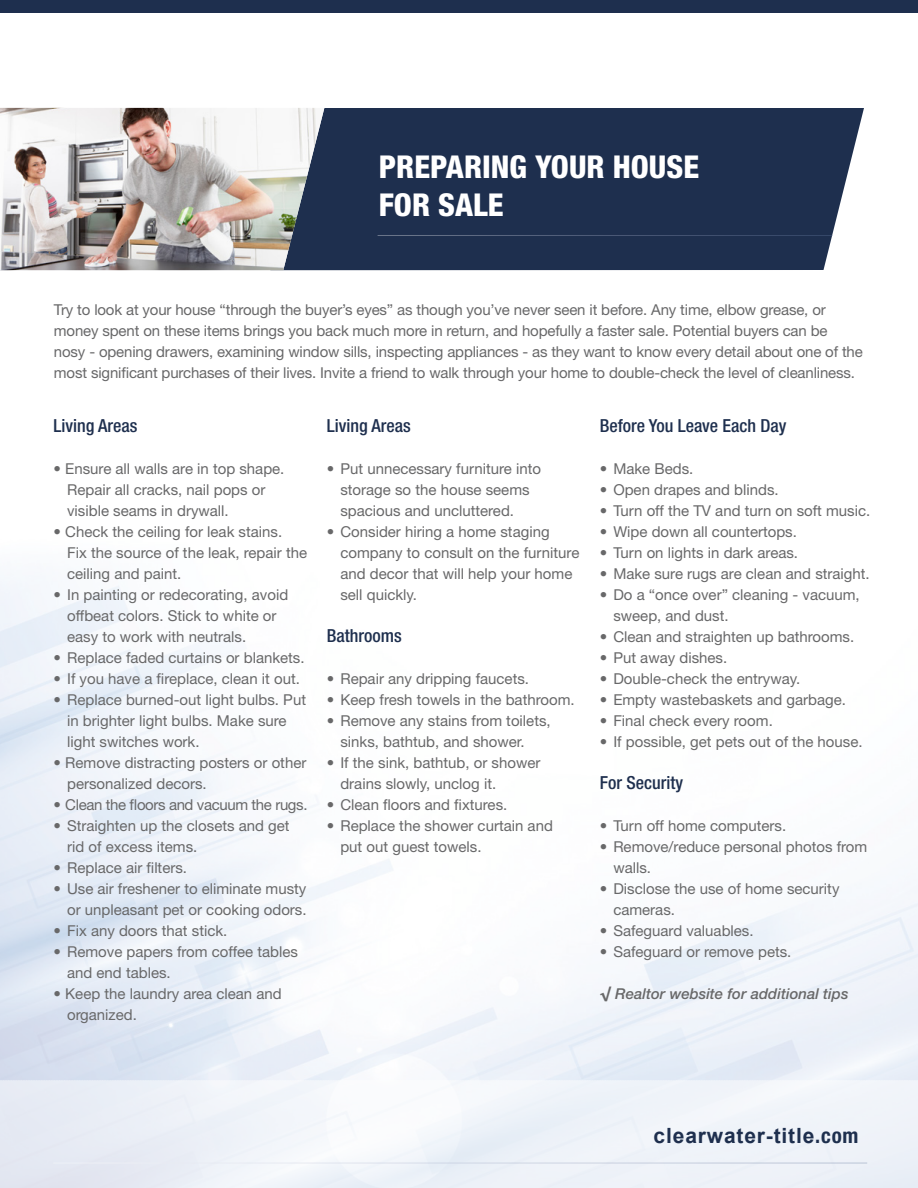
<style>
.page{position:relative;width:918px;height:1188px;background:#fff}
.page>*{position:absolute;margin:0;border:0;box-sizing:border-box;transform-origin:0 0}
.t1{font:800 condensed 31.5px/37.8px "Helvetica Neue LT Std";color:#fff}
.t2{font:700 21px "Arial";letter-spacing:.04em;color:#1e2f4e}
.t3{font:500 condensed 18px "Helvetica Neue LT Std";color:#1e2f4e}
.t4{font:15px/21px "Helvetica Neue LT Std";color:#686869}
.t5{font:15px "Helvetica Neue LT Std";letter-spacing:-.025em;color:#686869}
.t6{font:italic 500 15px "Helvetica Neue LT Std";color:#686869}
.s1{font-weight:800;font-style:normal;font-stretch:expanded}
.s2{font-family:"Helvetica Neue LT Pro";font-stretch:condensed}
</style>
<div class="page">
<svg style="left:0;top:1081px;width:918px;height:107px;fill:#eff2f9"></svg>
<svg style="left:0;top:1080px;width:918px;height:1px"></svg>
<hr style="left:53px;top:1162px;width:814px;height:1px;background:#fff">
<div style="left:0;top:0;width:918px;height:14px;background:#1e2f4e"></div>
<div style="left:324px;top:108px;width:540px;height:162px;background:#1e2f4e"></div>
<img style="left:0;top:108px;width:324px;height:162px">
<hr style="left:378px;top:234px;width:455px;height:2px;background:#fff">
<h1 class="t1" style="left:379px;top:148px;width:322px">PREPARING YOUR HOUSE<br>FOR SALE</h1>
<p class="t4" style="left:54px;top:299px;width:810px">Try to look at your house “through the buyer’s eyes” as though you’ve never seen it before. Any time, elbow grease, or money spent on these items brings you back much more in return, and hopefully a faster sale. Potential buyers can be<br>nosy - opening drawers, examining window sills, inspecting appliances - as they want to know every detail about one of the most significant purchases of their lives. Invite a friend to walk through your home to double-check the level of cleanliness.</p>
<p class="t3" style="left:54px;top:415px;width:85px">Living Areas</p>
<p class="t4" style="left:67px;top:458px;width:219px;text-indent:-14px">• Ensure all walls are in top shape.<br>Repair all cracks, nail pops or visible seams in drywall.</p>
<p class="t4" style="left:67px;top:521px;width:242px;text-indent:-14px">• Check the ceiling for leak stains.<br>Fix the source of the leak, repair the ceiling and paint.</p>
<p class="t4" style="left:67px;top:584px;width:223px;text-indent:-14px">• In painting or redecorating, avoid offbeat colors. Stick to white or easy to work with neutrals.</p>
<p class="t4" style="left:54px;top:647px;width:253px">• Replace faded curtains or blankets.</p>
<p class="t4" style="left:54px;top:668px;width:248px">• If you have a fireplace, clean it out.</p>
<p class="t4" style="left:67px;top:689px;width:240px;text-indent:-14px">• Replace burned-out light bulbs. Put in brighter light bulbs. Make sure light switches work.</p>
<p class="t4" style="left:67px;top:752px;width:241px;text-indent:-14px">• Remove distracting posters or other personalized decors.</p>
<p class="t5" style="left:54px;top:796px;width:255px">• Clean the floors and vacuum the rugs.</p>
<p class="t4" style="left:67px;top:815px;width:224px;text-indent:-14px">• Straighten up the closets and get rid of excess items.</p>
<p class="t4" style="left:54px;top:857px;width:135px">• Replace air filters.</p>
<p class="t4" style="left:54px;top:878px;width:254px;text-align:right">• Use air freshener to eliminate musty or unpleasant pet or cooking odors.</p>
<p class="t4" style="left:54px;top:920px;width:175px">• Fix any doors that stick.</p>
<p class="t4" style="left:67px;top:941px;width:232px;text-indent:-14px">• Remove papers from coffee tables and end tables.</p>
<p class="t4" style="left:67px;top:983px;width:216px;text-indent:-14px">• Keep the laundry area clean and organized.</p>
<p class="t3" style="left:327px;top:415px;width:85px">Living Areas</p>
<p class="t4" style="left:340px;top:458px;width:202px;text-indent:-14px">• Put unnecessary furniture into storage so the house seems spacious and uncluttered.</p>
<p class="t4" style="left:340px;top:521px;width:240px;text-indent:-14px">• Consider hiring a home staging company to consult on the furniture and decor that will help your home sell quickly.</p>
<p class="t3" style="left:327px;top:625px;width:76px">Bathrooms</p>
<p class="t4" style="left:327px;top:668px;width:204px">• Repair any dripping faucets.</p>
<p class="t4" style="left:327px;top:689px;width:249px">• Keep fresh towels in the bathroom.</p>
<p class="t4" style="left:340px;top:710px;width:212px;text-indent:-14px">• Remove any stains from toilets, sinks, bathtub, and shower.</p>
<p class="t4" style="left:340px;top:752px;width:202px;text-indent:-14px">• If the sink, bathtub, or shower drains slowly, unclog it.</p>
<p class="t4" style="left:327px;top:794px;width:182px">• Clean floors and fixtures.</p>
<p class="t4" style="left:340px;top:815px;width:214px;text-indent:-14px">• Replace the shower curtain and put out guest towels.</p>
<p class="t3" style="left:600px;top:415px;width:188px">Before You Leave Each Day</p>
<p class="t4" style="left:600px;top:458px;width:95px">• Make Beds.</p>
<p class="t4" style="left:600px;top:479px;width:180px">• Open drapes and blinds.</p>
<p class="t4" style="left:600px;top:500px;width:272px">• Turn off the TV and turn on soft music.</p>
<p class="t4" style="left:600px;top:521px;width:199px">• Wipe down all countertops.</p>
<p class="t4" style="left:600px;top:542px;width:200px">• Turn on lights in dark areas.</p>
<p class="t4" style="left:600px;top:563px;width:271px">• Make sure rugs are clean and straight.</p>
<p class="t4" style="left:613px;top:584px;width:248px;text-indent:-14px">• Do a “once over” cleaning - vacuum, sweep, and dust.</p>
<p class="t4" style="left:600px;top:626px;width:256px">• Clean and straighten up bathrooms.</p>
<p class="t4" style="left:600px;top:647px;width:129px">• Put away dishes.</p>
<p class="t4" style="left:600px;top:668px;width:202px">• Double-check the entryway.</p>
<p class="t4" style="left:600px;top:689px;width:248px">• Empty wastebaskets and garbage.</p>
<p class="t4" style="left:600px;top:710px;width:174px">• Final check every room.</p>
<p class="t4" style="left:600px;top:731px;width:264px">• If possible, get pets out of the house.</p>
<p class="t3" style="left:600px;top:772px;width:85px">For Security</p>
<p class="t4" style="left:600px;top:815px;width:188px">• Turn off home computers.</p>
<p class="t4" style="left:613px;top:836px;width:255px;text-indent:-14px">• Remove/reduce personal photos from walls.</p>
<p class="t4" style="left:613px;top:878px;width:228px;text-indent:-14px">• Disclose the use of home security cameras.</p>
<p class="t4" style="left:600px;top:920px;width:155px">• Safeguard valuables.</p>
<p class="t4" style="left:600px;top:941px;width:193px">• Safeguard or remove pets.</p>
<p class="t6" style="left:600px;top:985px;width:250px"><span class="s1">√</span> Realtor website for additional tips</p>
<h2 class="t2" style="left:654px;top:1121px;width:206px">clearwater-title<span class="s2">.com</span></h2>
</div>
